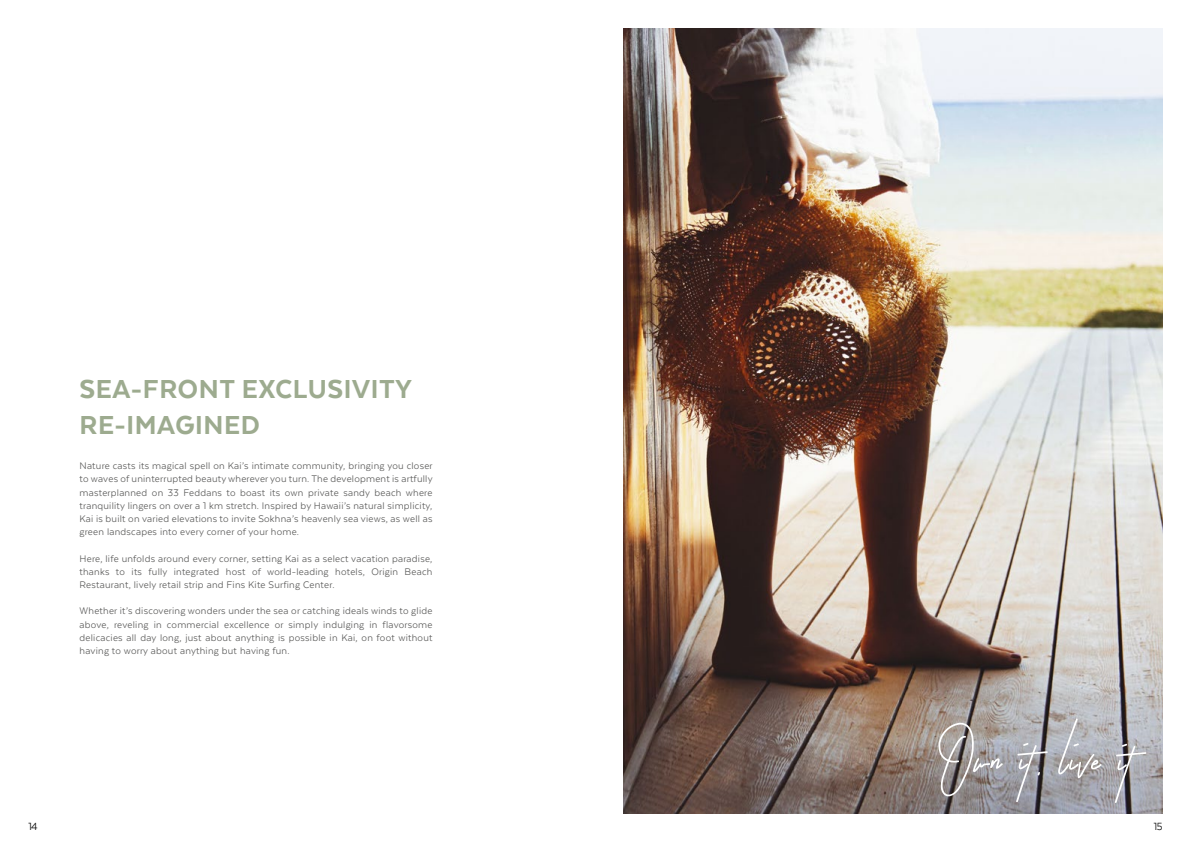
<style>
.page{position:relative;width:1191px;height:842px;background:#fff}
.page>*{position:absolute;margin:0;border:0;box-sizing:border-box;transform-origin:0 0}
.t1{font:90px "Astronout";color:#fff}
.t2{font:800 30px/36px "Texta";letter-spacing:.02em;color:#9dab8f}
.t3{font:12px "Texta";color:#000}
.t4{font:11px/13.2px "Texta";letter-spacing:.02em;color:#575756;text-align:justify}
</style>
<div class="page">
<img style="left:624px;top:28px;width:538px;height:786px">
<h2 class="t2" style="left:80px;top:370px;width:333px">SEA-FRONT EXCLUSIVITY<br>RE-IMAGINED</h2>
<p class="t4" style="left:80px;top:459px;width:354px">Nature casts its magical spell on Kai’s intimate community, bringing you closer to waves of uninterrupted beauty wherever you turn. The development is artfully masterplanned on 33 Feddans to boast its own private sandy beach where tranquility lingers on over a 1 km stretch. Inspired by Hawaii’s natural simplicity, Kai is built on varied elevations to invite Sokhna’s heavenly sea views, as well as green landscapes into every corner of your home.</p>
<p class="t4" style="left:80px;top:552px;width:354px">Here, life unfolds around every corner, setting Kai as a select vacation paradise, thanks to its fully integrated host of world-leading hotels, Origin Beach Restaurant, lively retail strip and Fins Kite Surfing Center.</p>
<p class="t4" style="left:80px;top:604px;width:354px">Whether it’s discovering wonders under the sea or catching ideals winds to glide above, reveling in commercial excellence or simply indulging in flavorsome delicacies all day long, just about anything is possible in Kai, on foot without having to worry about anything but having fun.</p>
<h1 class="t1" style="left:938px;top:711px;width:197px;rotate:1deg">Own it, live it</h1>
<p class="t3" style="left:28px;top:820px;width:11px">14</p>
<p class="t3" style="left:1154px;top:820px;width:10px">15</p>
</div>
